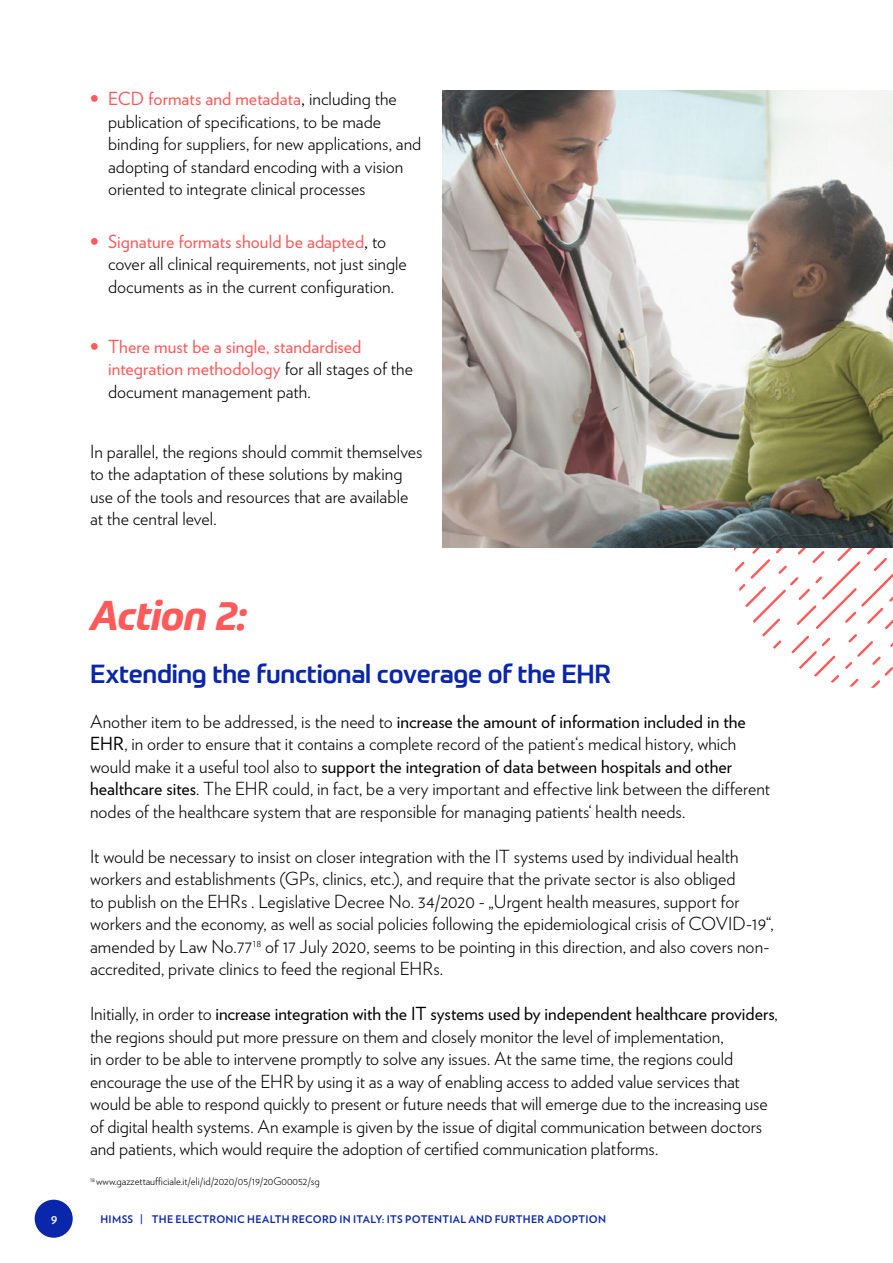
<style>
.page{position:relative;width:893px;height:1263px;background:#fff}
.page>*{position:absolute;margin:0;border:0;box-sizing:border-box;transform-origin:0 0}
.t1{font:italic 700 40.5px "Prometo";letter-spacing:-.015em;color:#ff5a5a}
.t2{font:500 25.5px "Prometo";letter-spacing:-.015em;color:#0a26aa}
.t3{font:300 18px/22.5px "Verlag";color:#000}
.t4{font:18px/22.5px "Verlag";letter-spacing:.005em;color:#ff5a5a}
.t5{font:700 13.5px "Verlag";color:#eceeef}
.t6{font:700 10.5px "Verlag";letter-spacing:.03em;color:#0a26aa}
.t7{font:300 10.5px "Verlag";color:#000}
.s1{font-weight:900;color:#ff5a5a}
.s2{font-weight:400;color:#ff5a5a}
.s3{font-weight:400}
.s4{font-weight:900}
.s5{font-weight:300;color:#000}
</style>
<div class="page">
<svg style="left:733px;top:548px;width:160px;height:140px"></svg>
<div style="left:34px;top:1199px;width:39px;height:39px;background:#0a26aa;border-radius:50%"></div>
<div style="left:33px;top:1198px;width:41px;height:41px;border:2px solid #fff;border-radius:50%"></div>
<img style="left:443px;top:90px;width:450px;height:458px">
<p class="t3" style="left:108px;top:86px;width:315px;text-indent:-18px"><span class="s1">•</span> <span class="s2">ECD formats and metadata</span><span class="s3">,</span> including the publication of specifications, to be made binding for suppliers, for new applications, and adopting of standard encoding with a vision oriented to integrate clinical processes</p>
<p class="t3" style="left:108px;top:229px;width:300px;text-indent:-18px"><span class="s1">•</span> <span class="s2">Signature formats should be adapted</span><span class="s3">,</span> to cover all clinical requirements, not just single documents as in the current configuration.</p>
<p class="t4" style="left:108px;top:334px;width:306px;text-indent:-18px"><span class="s4">•</span> There must be a single, standardised integration methodology <span class="s5">for all stages of the document management path.</span></p>
<p class="t3" style="left:90px;top:439px;width:334px">In parallel, the regions should commit themselves to the adaptation of these solutions by making use of the tools and resources that are available at the central level.</p>
<h1 class="t1" style="left:90px;top:590px;width:158px">Action 2:</h1>
<h2 class="t2" style="left:90px;top:658px;width:522px">Extending the functional coverage of the EHR</h2>
<p class="t3" style="left:90px;top:709px;width:682px">Another item to be addressed, is the need to <span class="s3">increase the amount of information included in the EHR</span>, in order to ensure that it contains a complete record of the patient‘s medical history, which would make it a useful tool also to <span class="s3">support the integration of data between hospitals and other healthcare sites</span>. The EHR could, in fact, be a very important and effective link between the different nodes of the healthcare system that are responsible for managing patients‘ health needs.</p>
<p class="t3" style="left:90px;top:844px;width:685px">It would be necessary to insist on closer integration with the IT systems used by individual health workers and establishments (GPs, clinics, etc.), and require that the private sector is also obliged<br>to publish on the EHRs . Legislative Decree No. 34/2020 - „Urgent health measures, support for workers and the economy, as well as social policies following the epidemiological crisis of COVID-19“, amended by Law No.77<sup>18</sup> of 17 July 2020, seems to be pointing in this direction, and also covers non&shy;accredited, private clinics to feed the regional EHRs.</p>
<p class="t3" style="left:90px;top:1001px;width:689px">Initially, in order to <span class="s3">increase integration with the IT systems used by independent healthcare providers</span>, the regions should put more pressure on them and closely monitor the level of implementation,<br>in order to be able to intervene promptly to solve any issues. At the same time, the regions could encourage the use of the EHR by using it as a way of enabling access to added value services that would be able to respond quickly to present or future needs that will emerge due to the increasing use of digital health systems. An example is given by the issue of digital communication between doctors and patients, which would require the adoption of certified communication platforms.</p>
<p class="t7" style="left:90px;top:1174px;width:231px"><sup>18</sup> www.gazzettaufficiale.it/eli/id/2020/05/19/20G00052/sg</p>
<p class="t5" style="left:51px;top:1208px;width:8px">9</p>
<p class="t6" style="left:100px;top:1210px;width:507px">HIMSS | THE ELECTRONIC HEALTH RECORD IN ITALY: ITS POTENTIAL AND FURTHER ADOPTION</p>
</div>
